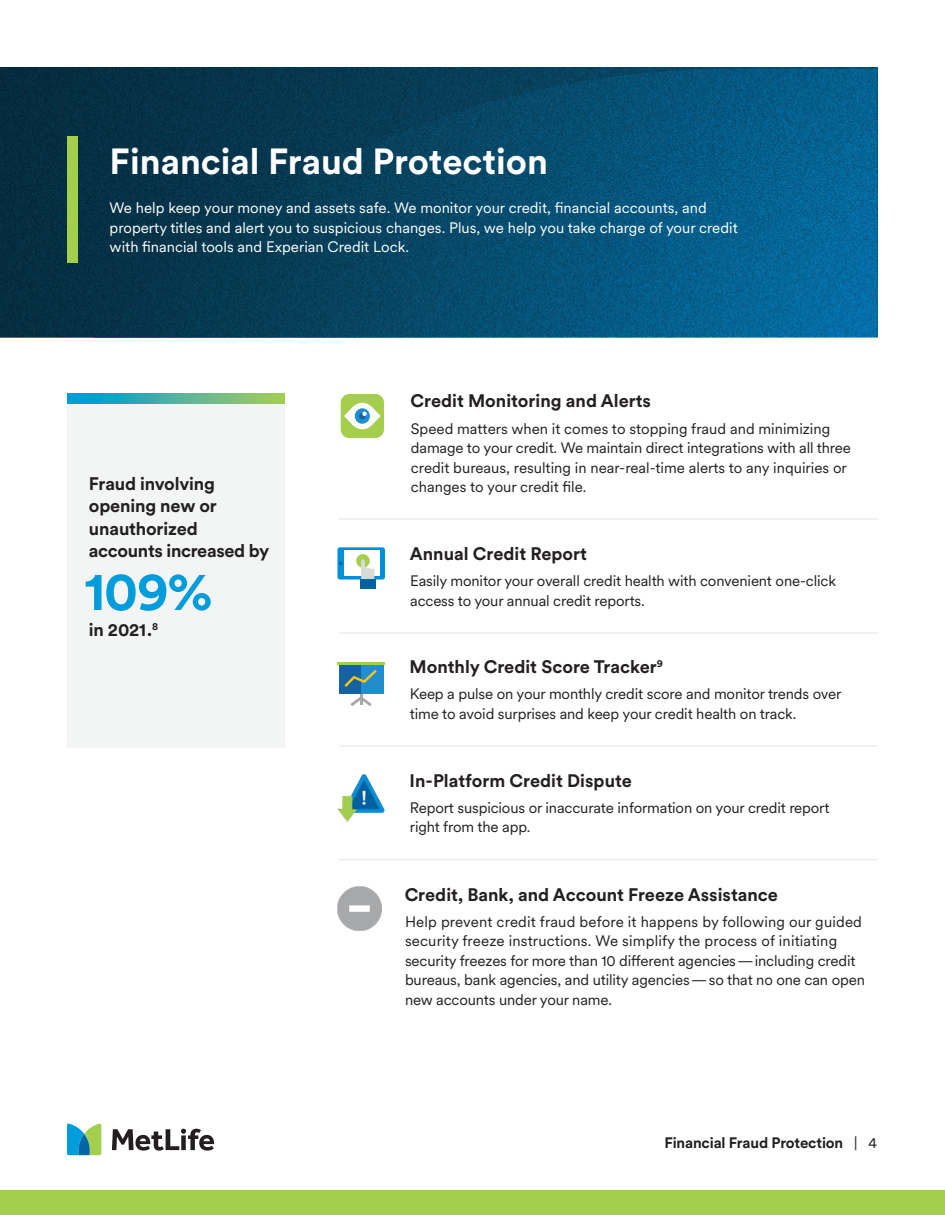
<style>
.page{position:relative;width:945px;height:1215px;background:#fff}
.page>*{position:absolute;margin:0;border:0;box-sizing:border-box;transform-origin:0 0}
.t1{font:700 54px "Met Life Circular";color:#009cdc}
.t2{font:700 36px "Met Life Circular";color:#fff}
.t3{font:700 18px/22.5px "Met Life Circular";color:#231f20}
.t4{font:15px/19.5px "Met Life Circular";letter-spacing:-.01em;color:#231f20}
.t5{font:15px/19.5px "Met Life Circular";color:#fff}
.t6{font:700 15px "Met Life Circular";letter-spacing:-.01em;color:#231f20}
.s1{font-weight:400}
</style>
<div class="page">
<img style="left:0;top:68px;width:878px;height:270px">
<div style="left:68px;top:393px;width:217px;height:354px;background:#f3f5f4"></div>
<div style="left:0;top:1191px;width:945px;height:24px;background:#a4cf4e"></div>
<hr style="left:339px;top:519px;width:539px;height:1px;background:#e2e4e2">
<hr style="left:339px;top:633px;width:539px;height:1px;background:#e2e4e2">
<hr style="left:339px;top:746px;width:539px;height:1px;background:#e2e4e2">
<hr style="left:339px;top:859px;width:539px;height:1px;background:#e2e4e2">
<svg style="left:112px;top:1129px;width:102px;height:22px"></svg>
<svg style="left:67px;top:1123px;width:34px;height:32px"></svg>
<svg style="left:67px;top:393px;width:218px;height:11px"></svg>
<div style="left:341px;top:394px;width:43px;height:44px;background:#a4ce4c;border-radius:9px"></div>
<div style="left:349px;top:403px;width:26px;height:26px;background:#fff;border-radius:50%"></div>
<svg style="left:344px;top:407px;width:37px;height:18px"></svg>
<div style="left:338px;top:547px;width:47px;height:33px;background:#008fd9;border-radius:3px"></div>
<div style="left:344px;top:551px;width:36px;height:25px;background:#fff"></div>
<div style="left:356px;top:554px;width:14px;height:14px;background:#a3cf4d;border-radius:50%"></div>
<svg style="left:361px;top:559px;width:13px;height:21px"></svg>
<div style="left:360px;top:580px;width:16px;height:9px;background:#0061a1"></div>
<hr style="left:360px;top:688px;width:3px;height:17px;background:#a7a8aa">
<svg style="left:350px;top:697px;width:22px;height:9px"></svg>
<div style="left:339px;top:665px;width:44px;height:29px;background:#1561a1"></div>
<div style="left:361px;top:665px;width:22px;height:29px;background:#228dcd"></div>
<hr style="left:337px;top:662px;width:48px;height:3px;background:#a4ce4c">
<svg style="left:344px;top:670px;width:33px;height:17px"></svg>
<img style="left:338px;top:774px;width:47px;height:47px">
<img style="left:338px;top:887px;width:43px;height:43px">
<div style="left:68px;top:136px;width:10px;height:126px;background:#a4cf4e"></div>
<p class="t2" style="left:110px;top:137px;width:440px">Financial Fraud Protection</p>
<p class="t5" style="left:110px;top:198px;width:630px">We help keep your money and assets safe. We monitor your credit, financial accounts, and property titles and alert you to suspicious changes. Plus, we help you take charge of your credit with financial tools and Experian Credit Lock.</p>
<p class="t3" style="left:89px;top:472px;width:182px">Fraud involving opening new or unauthorized accounts increased by</p>
<p class="t1" style="left:84px;top:554px;width:129px">109%</p>
<p class="t3" style="left:89px;top:618px;width:71px">in 2021.<sup>8</sup></p>
<p class="t3" style="left:411px;top:388px;width:242px">Credit Monitoring and Alerts</p>
<p class="t4" style="left:411px;top:418px;width:442px">Speed matters when it comes to stopping fraud and minimizing damage to your credit. We maintain direct integrations with all three credit bureaus, resulting in near-real-time alerts to any inquiries or changes to your credit file.</p>
<p class="t3" style="left:410px;top:542px;width:179px">Annual Credit Report</p>
<p class="t4" style="left:410px;top:570px;width:427px">Easily monitor your overall credit health with convenient one-click access to your annual credit reports.</p>
<p class="t3" style="left:410px;top:655px;width:255px">Monthly Credit Score Tracker<sup>9</sup></p>
<p class="t4" style="left:410px;top:684px;width:433px">Keep a pulse on your monthly credit score and monitor trends over time to avoid surprises and keep your credit health on track.</p>
<p class="t3" style="left:410px;top:768px;width:224px">In-Platform Credit Dispute</p>
<p class="t4" style="left:410px;top:797px;width:421px">Report suspicious or inaccurate information on your credit report right from the app.</p>
<p class="t3" style="left:405px;top:882px;width:375px">Credit, Bank, and Account Freeze Assistance</p>
<p class="t4" style="left:405px;top:911px;width:461px">Help prevent credit fraud before it happens by following our guided security freeze instructions. We simplify the process of initiating security freezes for more than 10 different agencies—including credit bureaus, bank agencies, and utility agencies—so that no one can open new accounts under your name.</p>
<p class="t6" style="left:664px;top:1132px;width:214px">Financial Fraud Protection <span class="s1">| 4</span></p>
</div>
